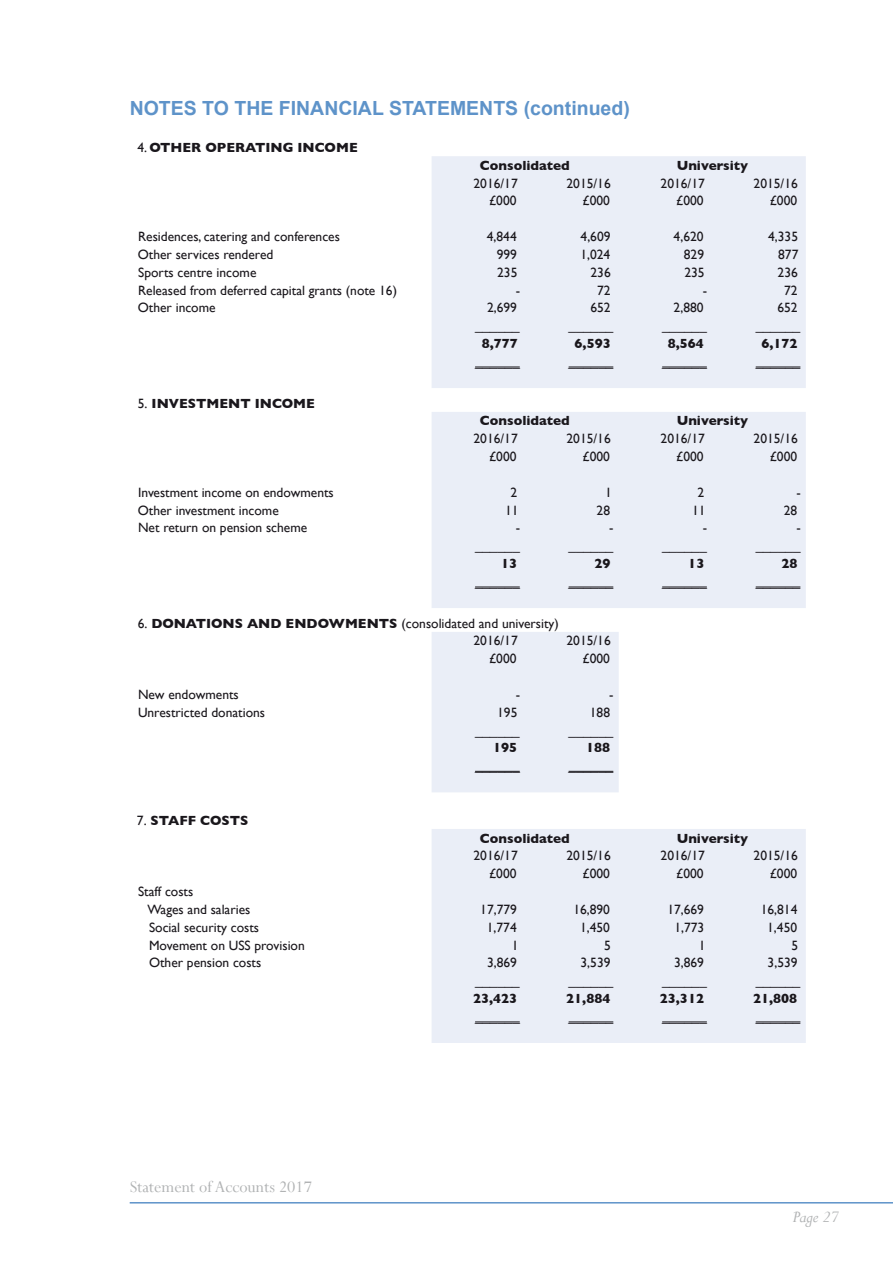
<style>
.page{position:relative;width:893px;height:1263px;background:#fff}
.page>*{position:absolute;margin:0;border:0;box-sizing:border-box;transform-origin:0 0}
.t1{font:700 19.5px "Arial";color:#5e93c9}
.t2{font:18px "Perpetua";color:#b1b3b4}
.t3{font:italic 18px "Perpetua";letter-spacing:-.02em;color:#b1b3b4}
.t4{font:13.5px/17.9px "Gill Sans";color:#1a171c}
.t5{font:700 13.5px "Gill Sans";color:#1a171c}
.s1{font-weight:400}
.s2{font-weight:700}
</style>
<div class="page">
<hr style="left:130px;top:1202px;width:763px;height:1px;background:#5e93c9">
<div style="left:432px;top:156px;width:374px;height:232px;background:#eaeef7"></div>
<hr style="left:475px;top:367px;width:45px;height:1px;background:#1a171c">
<hr style="left:569px;top:367px;width:44px;height:1px;background:#1a171c">
<hr style="left:662px;top:367px;width:45px;height:1px;background:#1a171c">
<hr style="left:756px;top:367px;width:44px;height:1px;background:#1a171c">
<div style="left:432px;top:412px;width:374px;height:196px;background:#eaeef7"></div>
<hr style="left:475px;top:587px;width:45px;height:1px;background:#1a171c">
<hr style="left:569px;top:587px;width:44px;height:1px;background:#1a171c">
<hr style="left:662px;top:587px;width:45px;height:1px;background:#1a171c">
<hr style="left:756px;top:587px;width:44px;height:1px;background:#1a171c">
<div style="left:432px;top:632px;width:187px;height:160px;background:#eaeef7"></div>
<hr style="left:475px;top:771px;width:45px;height:1px;background:#1a171c">
<hr style="left:569px;top:771px;width:44px;height:1px;background:#1a171c">
<div style="left:432px;top:829px;width:374px;height:214px;background:#eaeef7"></div>
<hr style="left:475px;top:1021px;width:45px;height:1px;background:#1a171c">
<hr style="left:569px;top:1021px;width:44px;height:1px;background:#1a171c">
<hr style="left:662px;top:1021px;width:45px;height:1px;background:#1a171c">
<hr style="left:756px;top:1021px;width:44px;height:1px;background:#1a171c">
<h1 class="t1" style="left:130px;top:97px;width:502px">NOTES TO THE FINANCIAL STATEMENTS (continued)</h1>
<p class="t5" style="left:137px;top:139px;width:222px"><span class="s1">4.</span> OTHER OPERATING INCOME</p>
<p class="t5" style="left:480px;top:157px;width:91px">Consolidated</p>
<p class="t5" style="left:677px;top:157px;width:73px">University</p>
<p class="t4" style="left:473px;top:174px;width:46px">2016/17</p>
<p class="t4" style="left:566px;top:174px;width:46px">2015/16</p>
<p class="t4" style="left:661px;top:174px;width:46px">2016/17</p>
<p class="t4" style="left:754px;top:174px;width:46px">2015/16</p>
<p class="t4" style="left:489px;top:192px;width:29px">£000</p>
<p class="t4" style="left:583px;top:192px;width:29px">£000</p>
<p class="t4" style="left:676px;top:192px;width:29px">£000</p>
<p class="t4" style="left:770px;top:192px;width:29px">£000</p>
<p class="t4" style="left:138px;top:228px;width:203px">Residences, catering and conferences</p>
<p class="t4" style="left:487px;top:228px;width:31px">4,844</p>
<p class="t4" style="left:581px;top:228px;width:31px">4,609</p>
<p class="t4" style="left:674px;top:228px;width:31px">4,620</p>
<p class="t4" style="left:768px;top:228px;width:31px">4,335</p>
<p class="t4" style="left:138px;top:245px;width:137px">Other services rendered</p>
<p class="t4" style="left:497px;top:245px;width:22px">999</p>
<p class="t4" style="left:580px;top:245px;width:31px">1,024</p>
<p class="t4" style="left:684px;top:245px;width:22px">829</p>
<p class="t4" style="left:778px;top:245px;width:22px">877</p>
<p class="t4" style="left:138px;top:263px;width:120px">Sports centre income</p>
<p class="t4" style="left:497px;top:263px;width:22px">235</p>
<p class="t4" style="left:591px;top:263px;width:22px">236</p>
<p class="t4" style="left:684px;top:263px;width:22px">235</p>
<p class="t4" style="left:778px;top:263px;width:22px">236</p>
<p class="t4" style="left:138px;top:281px;width:260px">Released from deferred capital grants (note 16)</p>
<p class="t4" style="left:516px;top:281px;width:6px">-</p>
<p class="t4" style="left:597px;top:281px;width:15px">72</p>
<p class="t4" style="left:703px;top:281px;width:6px">-</p>
<p class="t4" style="left:784px;top:281px;width:15px">72</p>
<p class="t4" style="left:138px;top:299px;width:79px">Other income</p>
<p class="t4" style="left:487px;top:299px;width:31px">2,699</p>
<p class="t4" style="left:590px;top:299px;width:22px">652</p>
<p class="t4" style="left:674px;top:299px;width:31px">2,880</p>
<p class="t4" style="left:777px;top:299px;width:22px">652</p>
<p class="t4" style="left:475px;top:317px;width:46px">______</p>
<p class="t4" style="left:569px;top:317px;width:46px">______</p>
<p class="t4" style="left:662px;top:317px;width:46px">______</p>
<p class="t4" style="left:756px;top:317px;width:46px">______</p>
<p class="t5" style="left:482px;top:336px;width:38px">8,777</p>
<p class="t5" style="left:575px;top:336px;width:38px">6,593</p>
<p class="t5" style="left:668px;top:336px;width:38px">8,564</p>
<p class="t5" style="left:761px;top:336px;width:38px">6,172</p>
<p class="t4" style="left:475px;top:352px;width:46px">______</p>
<p class="t4" style="left:569px;top:352px;width:46px">______</p>
<p class="t4" style="left:662px;top:352px;width:46px">______</p>
<p class="t4" style="left:756px;top:352px;width:46px">______</p>
<p class="t5" style="left:138px;top:395px;width:179px"><span class="s1">5.</span> INVESTMENT INCOME</p>
<p class="t5" style="left:480px;top:413px;width:91px">Consolidated</p>
<p class="t5" style="left:677px;top:413px;width:73px">University</p>
<p class="t4" style="left:473px;top:430px;width:46px">2016/17</p>
<p class="t4" style="left:566px;top:430px;width:46px">2015/16</p>
<p class="t4" style="left:661px;top:430px;width:46px">2016/17</p>
<p class="t4" style="left:754px;top:430px;width:46px">2015/16</p>
<p class="t4" style="left:489px;top:448px;width:29px">£000</p>
<p class="t4" style="left:583px;top:448px;width:29px">£000</p>
<p class="t4" style="left:676px;top:448px;width:29px">£000</p>
<p class="t4" style="left:770px;top:448px;width:29px">£000</p>
<p class="t4" style="left:138px;top:483px;width:197px">Investment income on endowments</p>
<p class="t4" style="left:510px;top:483px;width:8px">2</p>
<p class="t4" style="left:605px;top:483px;width:8px">1</p>
<p class="t4" style="left:697px;top:483px;width:8px">2</p>
<p class="t4" style="left:796px;top:483px;width:6px">-</p>
<p class="t4" style="left:138px;top:501px;width:143px">Other investment income</p>
<p class="t4" style="left:505px;top:501px;width:15px">11</p>
<p class="t4" style="left:597px;top:501px;width:15px">28</p>
<p class="t4" style="left:692px;top:501px;width:15px">11</p>
<p class="t4" style="left:784px;top:501px;width:15px">28</p>
<p class="t4" style="left:138px;top:519px;width:171px">Net return on pension scheme</p>
<p class="t4" style="left:516px;top:519px;width:6px">-</p>
<p class="t4" style="left:609px;top:519px;width:6px">-</p>
<p class="t4" style="left:703px;top:519px;width:6px">-</p>
<p class="t4" style="left:796px;top:519px;width:6px">-</p>
<p class="t4" style="left:475px;top:537px;width:46px">______</p>
<p class="t4" style="left:569px;top:537px;width:46px">______</p>
<p class="t4" style="left:662px;top:537px;width:46px">______</p>
<p class="t4" style="left:756px;top:537px;width:46px">______</p>
<p class="t5" style="left:501px;top:556px;width:18px">13</p>
<p class="t5" style="left:595px;top:556px;width:18px">29</p>
<p class="t5" style="left:688px;top:556px;width:18px">13</p>
<p class="t5" style="left:781px;top:556px;width:18px">28</p>
<p class="t4" style="left:475px;top:572px;width:46px">______</p>
<p class="t4" style="left:569px;top:572px;width:46px">______</p>
<p class="t4" style="left:662px;top:572px;width:46px">______</p>
<p class="t4" style="left:756px;top:572px;width:46px">______</p>
<p class="t4" style="left:473px;top:614px;width:87px;text-indent:-336px">6. <span class="s2">DONATIONS AND ENDOWMENTS</span> (consolidated and university)<br>2016/17</p>
<p class="t4" style="left:566px;top:632px;width:46px">2015/16</p>
<p class="t4" style="left:489px;top:650px;width:29px">£000</p>
<p class="t4" style="left:583px;top:650px;width:29px">£000</p>
<p class="t4" style="left:138px;top:685px;width:102px">New endowments</p>
<p class="t4" style="left:516px;top:685px;width:6px">-</p>
<p class="t4" style="left:609px;top:685px;width:6px">-</p>
<p class="t4" style="left:138px;top:703px;width:129px">Unrestricted donations</p>
<p class="t4" style="left:497px;top:703px;width:22px">195</p>
<p class="t4" style="left:590px;top:703px;width:22px">188</p>
<p class="t4" style="left:475px;top:721px;width:46px">______</p>
<p class="t4" style="left:569px;top:721px;width:46px">______</p>
<p class="t5" style="left:493px;top:740px;width:26px">195</p>
<p class="t5" style="left:586px;top:740px;width:26px">188</p>
<p class="t4" style="left:475px;top:757px;width:46px">______</p>
<p class="t4" style="left:569px;top:757px;width:46px">______</p>
<p class="t5" style="left:137px;top:812px;width:113px"><span class="s1">7.</span> STAFF COSTS</p>
<p class="t4" style="left:147px;top:882px;width:105px;text-indent:-9px">Staff costs<br>Wages and salaries</p>
<p class="t5" style="left:480px;top:830px;width:91px">Consolidated</p>
<p class="t5" style="left:677px;top:830px;width:73px">University</p>
<p class="t4" style="left:473px;top:847px;width:46px">2016/17</p>
<p class="t4" style="left:566px;top:847px;width:46px">2015/16</p>
<p class="t4" style="left:661px;top:847px;width:46px">2016/17</p>
<p class="t4" style="left:754px;top:847px;width:46px">2015/16</p>
<p class="t4" style="left:489px;top:865px;width:29px">£000</p>
<p class="t4" style="left:583px;top:865px;width:29px">£000</p>
<p class="t4" style="left:676px;top:865px;width:29px">£000</p>
<p class="t4" style="left:770px;top:865px;width:29px">£000</p>
<p class="t4" style="left:480px;top:900px;width:38px">17,779</p>
<p class="t4" style="left:573px;top:900px;width:38px">16,890</p>
<p class="t4" style="left:667px;top:900px;width:38px">17,669</p>
<p class="t4" style="left:761px;top:900px;width:38px">16,814</p>
<p class="t4" style="left:149px;top:918px;width:112px">Social security costs</p>
<p class="t4" style="left:487px;top:918px;width:31px">1,774</p>
<p class="t4" style="left:580px;top:918px;width:31px">1,450</p>
<p class="t4" style="left:674px;top:918px;width:31px">1,773</p>
<p class="t4" style="left:767px;top:918px;width:31px">1,450</p>
<p class="t4" style="left:149px;top:936px;width:157px">Movement on USS provision</p>
<p class="t4" style="left:512px;top:936px;width:8px">1</p>
<p class="t4" style="left:604px;top:936px;width:8px">5</p>
<p class="t4" style="left:699px;top:936px;width:8px">1</p>
<p class="t4" style="left:791px;top:936px;width:8px">5</p>
<p class="t4" style="left:149px;top:954px;width:114px">Other pension costs</p>
<p class="t4" style="left:487px;top:954px;width:31px">3,869</p>
<p class="t4" style="left:581px;top:954px;width:31px">3,539</p>
<p class="t4" style="left:674px;top:954px;width:31px">3,869</p>
<p class="t4" style="left:768px;top:954px;width:31px">3,539</p>
<p class="t4" style="left:475px;top:972px;width:46px">______</p>
<p class="t4" style="left:569px;top:972px;width:46px">______</p>
<p class="t4" style="left:662px;top:972px;width:46px">______</p>
<p class="t4" style="left:756px;top:972px;width:46px">______</p>
<p class="t5" style="left:473px;top:990px;width:46px">23,423</p>
<p class="t5" style="left:566px;top:990px;width:46px">21,884</p>
<p class="t5" style="left:660px;top:990px;width:46px">23,312</p>
<p class="t5" style="left:753px;top:990px;width:46px">21,808</p>
<p class="t4" style="left:475px;top:1007px;width:46px">______</p>
<p class="t4" style="left:569px;top:1007px;width:46px">______</p>
<p class="t4" style="left:662px;top:1007px;width:46px">______</p>
<p class="t4" style="left:756px;top:1007px;width:46px">______</p>
<h2 class="t2" style="left:130px;top:1177px;width:184px">Statement of Accounts 2017</h2>
<h2 class="t3" style="left:793px;top:1207px;width:48px">Page 27</h2>
</div>
